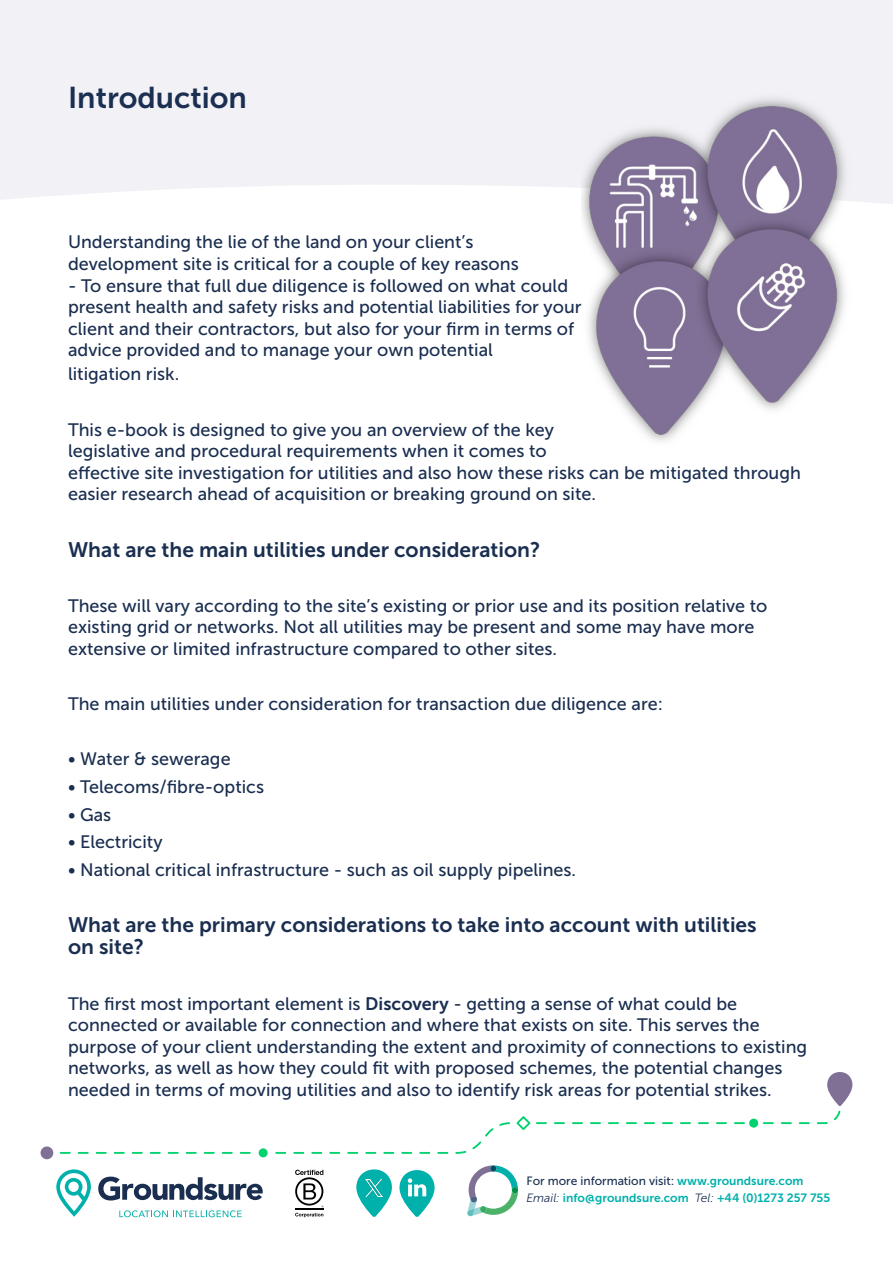
<style>
.page{position:relative;width:893px;height:1263px;background:#fff}
.page>*{position:absolute;margin:0;border:0;box-sizing:border-box;transform-origin:0 0}
.t1{font:30px "Museo Sans 700";color:#1a2f51}
.t2{font:21px/22.5px "Museo Sans 700";color:#1a2e50}
.t3{font:18px/21.6px "Museo Sans 500";color:#1a2e50}
.t4{font:12px "Museo Sans 700";color:#00b0ab}
.t5{font:12px "Museo Sans 500";color:#1a2f51}
.s1{font-family:"Museo Sans 700"}
.s2{font-family:"Museo Sans 700";color:#00b0ab}
.s3{font-family:"Museo Sans 300";font-style:italic;color:#1a2f51}
</style>
<div class="page">
<div style="left:0;top:0;width:893px;height:204px;background:#f2f1f5"></div>
<svg style="left:734px;top:1122px;width:11px;height:2px"></svg>
<svg style="left:716px;top:1122px;width:11px;height:2px"></svg>
<svg style="left:698px;top:1122px;width:11px;height:2px"></svg>
<svg style="left:680px;top:1122px;width:11px;height:2px"></svg>
<svg style="left:662px;top:1122px;width:11px;height:2px"></svg>
<svg style="left:644px;top:1122px;width:11px;height:2px"></svg>
<svg style="left:626px;top:1122px;width:11px;height:2px"></svg>
<svg style="left:608px;top:1122px;width:11px;height:2px"></svg>
<svg style="left:590px;top:1122px;width:11px;height:2px"></svg>
<svg style="left:572px;top:1122px;width:11px;height:2px"></svg>
<svg style="left:554px;top:1122px;width:11px;height:2px"></svg>
<svg style="left:240px;top:1152px;width:11px;height:2px"></svg>
<svg style="left:222px;top:1152px;width:11px;height:2px"></svg>
<svg style="left:204px;top:1152px;width:11px;height:2px"></svg>
<svg style="left:186px;top:1152px;width:11px;height:2px"></svg>
<svg style="left:168px;top:1152px;width:11px;height:2px"></svg>
<svg style="left:150px;top:1152px;width:11px;height:2px"></svg>
<svg style="left:132px;top:1152px;width:11px;height:2px"></svg>
<svg style="left:114px;top:1152px;width:11px;height:2px"></svg>
<svg style="left:96px;top:1152px;width:11px;height:2px"></svg>
<svg style="left:78px;top:1152px;width:11px;height:2px"></svg>
<svg style="left:60px;top:1152px;width:11px;height:2px"></svg>
<svg style="left:763px;top:1072px;width:89px;height:52px"></svg>
<div style="left:41px;top:1146px;width:12px;height:13px;background:#807096;border-radius:50%"></div>
<div style="left:259px;top:1148px;width:9px;height:9px;background:#00d26e;border-radius:50%"></div>
<svg style="left:275px;top:1116px;width:272px;height:38px"></svg>
<div style="left:749px;top:1118px;width:9px;height:9px;background:#00d26e;border-radius:50%"></div>
<svg style="left:467px;top:1165px;width:51px;height:51px"></svg>
<svg style="left:56px;top:1169px;width:35px;height:48px"></svg>
<svg style="left:98px;top:1176px;width:165px;height:24px"></svg>
<svg style="left:119px;top:1210px;width:123px;height:7px"></svg>
<hr style="left:295px;top:1208px;width:28px;height:2px;background:#010202">
<svg style="left:295px;top:1170px;width:28px;height:37px"></svg>
<svg style="left:295px;top:1213px;width:28px;height:4px"></svg>
<svg style="left:399px;top:1170px;width:36px;height:47px"></svg>
<svg style="left:356px;top:1169px;width:36px;height:48px"></svg>
<img style="left:366px;top:1179px;width:17px;height:18px">
<img style="left:581px;top:85px;width:286px;height:357px">
<h1 class="t1" style="left:68px;top:80px;width:180px">Introduction</h1>
<p class="t3" style="left:68px;top:231px;width:452px">Understanding the lie of the land on your client’s development site is critical for a couple of key reasons</p>
<p class="t3" style="left:68px;top:275px;width:515px">- To ensure that full due diligence is followed on what could present health and safety risks and potential liabilities for your client and their contractors, but also for your firm in terms of advice provided and to manage your own potential</p>
<p class="t3" style="left:68px;top:363px;width:113px">litigation risk.</p>
<p class="t3" style="left:68px;top:419px;width:734px">This e-book is designed to give you an overview of the key<br>legislative and procedural requirements when it comes to<br>effective site investigation for utilities and also how these risks can be mitigated through easier research ahead of acquisition or breaking ground on site.</p>
<p class="t2" style="left:68px;top:538px;width:474px">What are the main utilities under consideration?</p>
<p class="t3" style="left:68px;top:595px;width:701px">These will vary according to the site’s existing or prior use and its position relative to existing grid or networks. Not all utilities may be present and some may have more extensive or limited infrastructure compared to other sites.</p>
<p class="t3" style="left:68px;top:693px;width:596px">The main utilities under consideration for transaction due diligence are:</p>
<p class="t3" style="left:68px;top:748px;width:164px">• Water &amp; sewerage</p>
<p class="t3" style="left:68px;top:776px;width:198px">• Telecoms/fibre-optics</p>
<p class="t3" style="left:68px;top:804px;width:45px">• Gas</p>
<p class="t3" style="left:68px;top:831px;width:96px">• Electricity</p>
<p class="t3" style="left:68px;top:859px;width:510px">• National critical infrastructure - such as oil supply pipelines.</p>
<p class="t2" style="left:68px;top:913px;width:690px">What are the primary considerations to take into account with utilities on site?</p>
<p class="t3" style="left:68px;top:993px;width:741px">The first most important element is <span class="s1">Discovery</span> - getting a sense of what could be connected or available for connection and where that exists on site. This serves the purpose of your client understanding the extent and proximity of connections to existing networks, as well as how they could fit with proposed schemes, the potential changes needed in terms of moving utilities and also to identify risk areas for potential strikes.</p>
<p class="t5" style="left:526px;top:1174px;width:278px">For more information visit: <span class="s2">www.groundsure.com</span></p>
<p class="t4" style="left:526px;top:1191px;width:305px"><span class="s3">Email:</span> info@groundsure.com <span class="s3">Tel:</span> +44 (0)1273 257 755</p>
</div>
